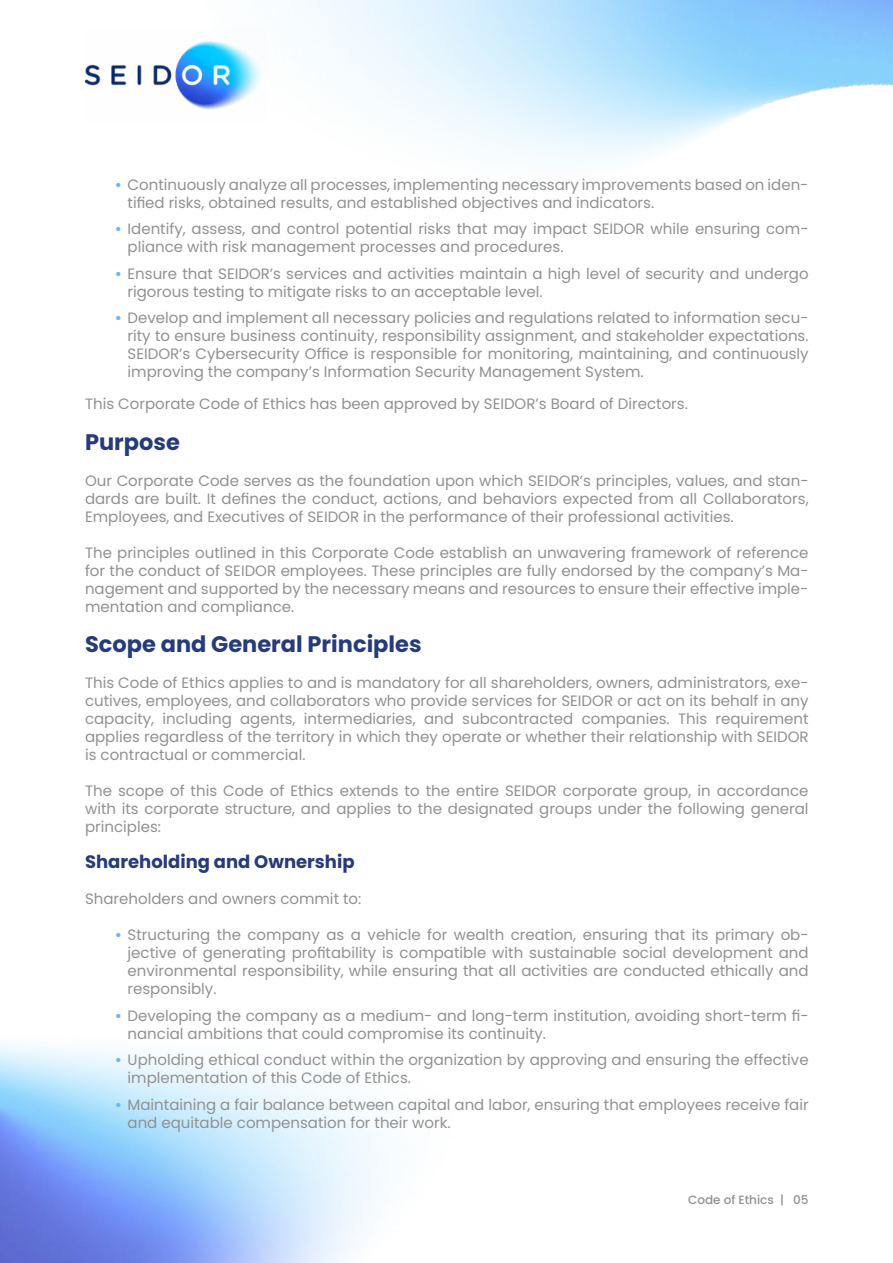
<style>
.page{position:relative;width:893px;height:1263px;background:#fff}
.page>*{position:absolute;margin:0;border:0;box-sizing:border-box;transform-origin:0 0}
.t1{font:700 22.5px "Poppins";color:#263c7a}
.t2{font:700 18px "Poppins";color:#263c7a}
.t3{font:15px/18px "Poppins";color:#919191}
.t4{font:500 12px "Poppins";color:#919191}
.s1{font-weight:600;color:#66b6ff}
</style>
<div class="page">
<img style="left:0;top:1043px;width:381px;height:220px">
<img style="left:85px;top:29px;width:181px;height:81px">
<p class="t3" style="left:128px;top:176px;width:682px;text-indent:-13px"><span class="s1">•</span> Continuously analyze all processes, implementing necessary improvements based on iden&shy;tified risks, obtained results, and established objectives and indicators.</p>
<p class="t3" style="left:128px;top:220px;width:682px;text-indent:-13px"><span class="s1">•</span> Identify, assess, and control potential risks that may impact SEIDOR while ensuring com&shy;pliance with risk management processes and procedures.</p>
<p class="t3" style="left:128px;top:265px;width:683px;text-indent:-13px"><span class="s1">•</span> Ensure that SEIDOR’s services and activities maintain a high level of security and undergo rigorous testing to mitigate risks to an acceptable level.</p>
<p class="t3" style="left:128px;top:309px;width:683px;text-align:justify;text-indent:-13px"><span class="s1">•</span> Develop and implement all necessary policies and regulations related to information secu&shy;rity to ensure business continuity, responsibility assignment, and stakeholder expectations.<br>SEIDOR’s Cybersecurity Office is responsible for monitoring, maintaining, and continuously improving the company’s Information Security Management System.</p>
<p class="t3" style="left:85px;top:395px;width:604px">This Corporate Code of Ethics has been approved by SEIDOR’s Board of Directors.</p>
<h1 class="t1" style="left:85px;top:429px;width:96px">Purpose</h1>
<p class="t3" style="left:85px;top:472px;width:725px;text-align:justify">Our Corporate Code serves as the foundation upon which SEIDOR’s principles, values, and stan&shy;dards are built. It defines the conduct, actions, and behaviors expected from all Collaborators, Employees, and Executives of SEIDOR in the performance of their professional activities.</p>
<p class="t3" style="left:85px;top:544px;width:725px;text-align:justify">The principles outlined in this Corporate Code establish an unwavering framework of reference for the conduct of SEIDOR employees. These principles are fully endorsed by the company’s Ma&shy;nagement and supported by the necessary means and resources to ensure their effective imple&shy;mentation and compliance.</p>
<h1 class="t1" style="left:85px;top:631px;width:338px">Scope and General Principles</h1>
<p class="t3" style="left:85px;top:674px;width:725px;text-align:justify">This Code of Ethics applies to and is mandatory for all shareholders, owners, administrators, exe&shy;cutives, employees, and collaborators who provide services for SEIDOR or act on its behalf in any capacity, including agents, intermediaries, and subcontracted companies. This requirement applies regardless of the territory in which they operate or whether their relationship with SEIDOR is contractual or commercial.</p>
<p class="t3" style="left:85px;top:782px;width:725px;text-align:justify">The scope of this Code of Ethics extends to the entire SEIDOR corporate group, in accordance with its corporate structure, and applies to the designated groups under the following general principles:</p>
<p class="t2" style="left:85px;top:851px;width:271px">Shareholding and Ownership</p>
<p class="t3" style="left:85px;top:890px;width:278px">Shareholders and owners commit to:</p>
<p class="t3" style="left:128px;top:926px;width:683px;text-align:justify;text-indent:-13px"><span class="s1">•</span> Structuring the company as a vehicle for wealth creation, ensuring that its primary ob&shy;jective of generating profitability is compatible with sustainable social development and environmental responsibility, while ensuring that all activities are conducted ethically and responsibly.</p>
<p class="t3" style="left:128px;top:1007px;width:683px;text-indent:-13px"><span class="s1">•</span> Developing the company as a medium- and long-term institution, avoiding short-term fi&shy;nancial ambitions that could compromise its continuity.</p>
<p class="t3" style="left:128px;top:1051px;width:683px;text-indent:-13px"><span class="s1">•</span> Upholding ethical conduct within the organization by approving and ensuring the effective implementation of this Code of Ethics.</p>
<p class="t3" style="left:128px;top:1096px;width:683px;text-indent:-13px"><span class="s1">•</span> Maintaining a fair balance between capital and labor, ensuring that employees receive fair and equitable compensation for their work.</p>
<p class="t4" style="left:688px;top:1193px;width:122px">Code of Ethics | 05</p>
</div>
